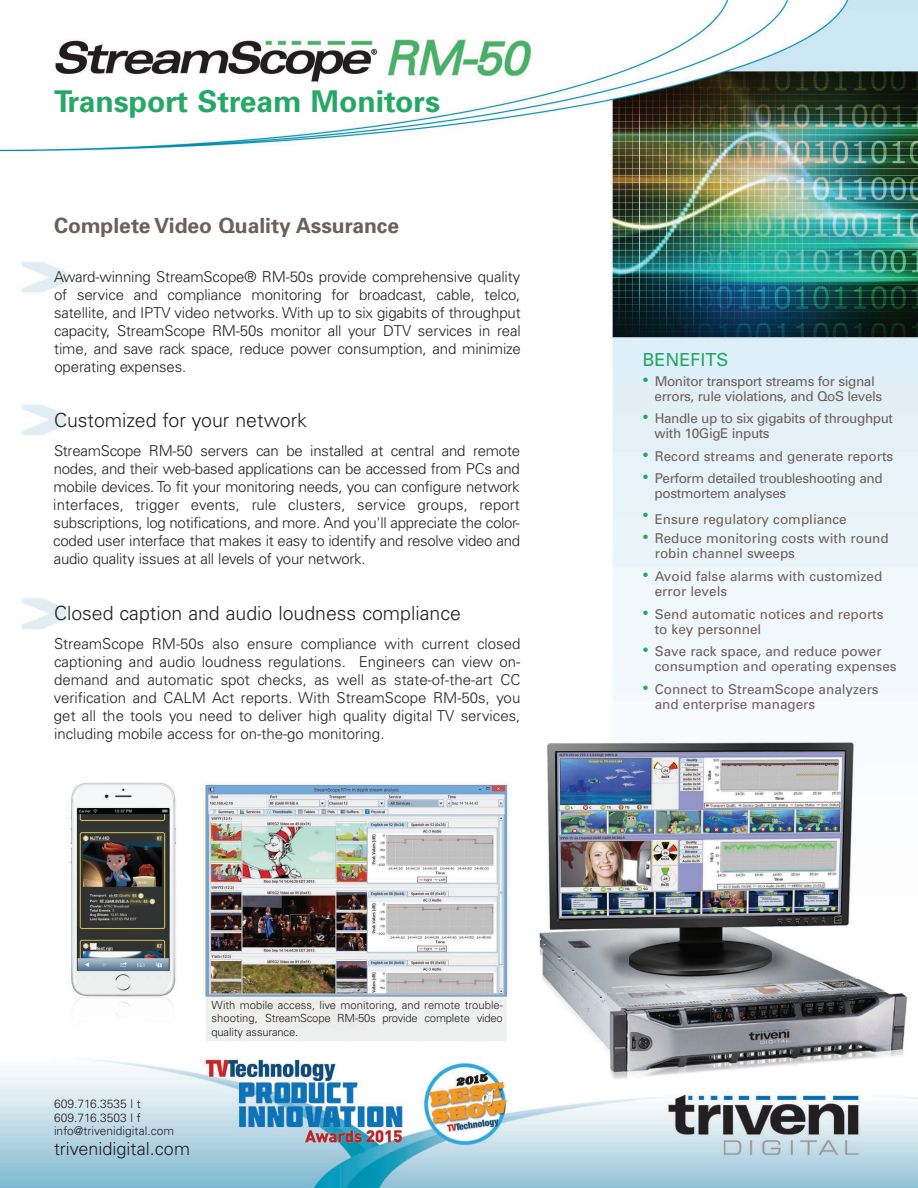
<style>
.page{position:relative;width:918px;height:1188px;background:#fff}
.page>*{position:absolute;margin:0;border:0;box-sizing:border-box;transform-origin:0 0}
.t1{font:700 30px "Univers";color:#27a766}
.t2{font:700 21px "Univers";color:#6f5e5e}
.t3{font:300 19.5px "Univers";color:#231f20}
.t4{font:300 18px "Univers";color:#231f20}
.t5{font:18px "Univers";color:#27a766}
.t6{font:300 15px/18px "Univers";letter-spacing:-.01em;color:#231f20;text-align:justify}
.t7{font:13.5px/15px "Univers";color:#6f5e5e}
.t8{font:13.5px/15px "Univers";letter-spacing:-.03em;color:#6f5e5e}
.t9{font:300 12px/13.5px "Univers";color:#231f20}
.t10{font:300 11.25px/13.5px "Univers";letter-spacing:-.015em;color:#231f20;text-align:justify}
.s1{font-size:18px;color:#27a766}
</style>
<div class="page">
<img style="left:0;top:0;width:918px;height:1188px">
<h1 class="t1" style="left:54px;top:82px;width:388px">Transport Stream Monitors</h1>
<h2 class="t2" style="left:54px;top:212px;width:347px">Complete Video Quality Assurance</h2>
<p class="t6" style="left:54px;top:267px;width:468px">Award-winning StreamScope® RM-50s provide comprehensive quality of service and compliance monitoring for broadcast, cable, telco, satellite, and IPTV video networks. With up to six gigabits of throughput capacity, StreamScope RM-50s monitor all your DTV services in real time, and save rack space, reduce power consumption, and minimize operating expenses.</p>
<h3 class="t3" style="left:54px;top:408px;width:254px">Customized for your network</h3>
<p class="t6" style="left:53px;top:441px;width:468px">StreamScope RM-50 servers can be installed at central and remote nodes, and their web-based applications can be accessed from PCs and mobile devices. To fit your monitoring needs, you can configure network interfaces, trigger events, rule clusters, service groups, report subscriptions, log notifications, and more. And you'll appreciate the color&shy;coded user interface that makes it easy to identify and resolve video and audio quality issues at all levels of your network.</p>
<h3 class="t3" style="left:54px;top:601px;width:408px">Closed caption and audio loudness compliance</h3>
<p class="t6" style="left:54px;top:634px;width:468px">StreamScope RM-50s also ensure compliance with current closed captioning and audio loudness regulations. Engineers can view on&shy;demand and automatic spot checks, as well as state-of-the-art CC verification and CALM Act reports. With StreamScope RM-50s, you get all the tools you need to deliver high quality digital TV services, including mobile access for on-the-go monitoring.</p>
<p class="t10" style="left:212px;top:998px;width:293px">With mobile access, live monitoring, and remote trouble&shy;shooting, StreamScope RM-50s provide complete video quality assurance.</p>
<p class="t9" style="left:54px;top:1097px;width:122px">609.716.3535 | t<br>609.716.3503 | f info@trivenidigital.com</p>
<p class="t4" style="left:54px;top:1138px;width:138px">trivenidigital.com</p>
<p class="t5" style="left:643px;top:348px;width:88px">BENEFITS</p>
<p class="t8" style="left:655px;top:373px;width:229px;text-indent:-12px"><span class="s1">•</span> Monitor transport streams for signal errors, rule violations, and QoS levels</p>
<p class="t8" style="left:655px;top:411px;width:240px;text-indent:-12px"><span class="s1">•</span> Handle up to six gigabits of throughput with 10GigE inputs</p>
<p class="t7" style="left:643px;top:448px;width:252px"><span class="s1">•</span> Record streams and generate reports</p>
<p class="t8" style="left:655px;top:471px;width:230px;text-indent:-12px"><span class="s1">•</span> Perform detailed troubleshooting and postmortem analyses</p>
<p class="t7" style="left:643px;top:511px;width:206px"><sup>•</sup> Ensure regulatory compliance</p>
<p class="t7" style="left:655px;top:531px;width:235px;text-indent:-12px"><span class="s1">•</span> Reduce monitoring costs with round robin channel sweeps</p>
<p class="t7" style="left:655px;top:568px;width:229px;text-indent:-12px"><span class="s1">•</span> Avoid false alarms with customized error levels</p>
<p class="t7" style="left:655px;top:606px;width:230px;text-indent:-12px"><span class="s1">•</span> Send automatic notices and reports to key personnel</p>
<p class="t7" style="left:655px;top:644px;width:243px;text-indent:-12px"><span class="s1">•</span> Save rack space, and reduce power consumption and operating expenses</p>
<p class="t7" style="left:655px;top:681px;width:225px;text-indent:-12px"><span class="s1">•</span> Connect to StreamScope analyzers and enterprise managers</p>
</div>
